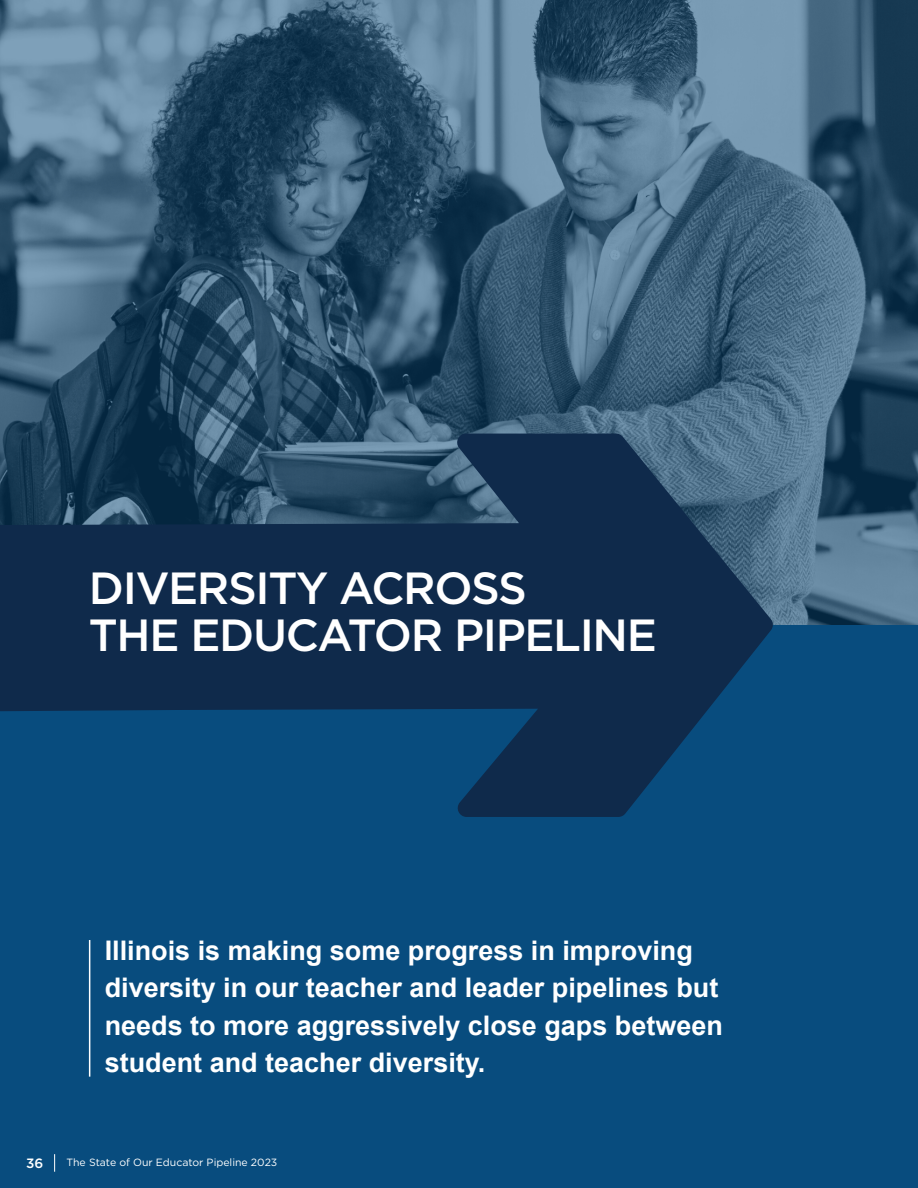
<style>
.page{position:relative;width:918px;height:1188px;background:#084c7e}
.page>*{position:absolute;margin:0;border:0;box-sizing:border-box;transform-origin:0 0}
.t1{font:500 45px/46.5px "Gotham";letter-spacing:-.03em;color:#fff}
.t2{font:700 27px/37.5px "Arial";color:#fff}
.t3{font:500 13.5px "Gotham";color:#fff}
.t4{font:10.5px "Gotham";color:#fff}
</style>
<div class="page">
<img style="left:0;top:0;width:918px;height:625px">
<svg style="left:0;top:434px;width:774px;height:383px;fill:#0f2a4b"></svg>
<hr style="left:89px;top:940px;width:1px;height:137px;background:#fff">
<svg style="left:54px;top:1154px;width:1px;height:18px"></svg>
<h1 class="t1" style="left:89px;top:565px;width:570px">DIVERSITY ACROSS<br>THE EDUCATOR PIPELINE</h1>
<p class="t2" style="left:105px;top:932px;width:620px">Illinois is making some progress in improving diversity in our teacher and leader pipelines but needs to more aggressively close gaps between student and teacher diversity.</p>
<p class="t3" style="left:26px;top:1154px;width:19px">36</p>
<p class="t4" style="left:67px;top:1156px;width:212px">The State of Our Educator Pipeline 2023</p>
</div>
